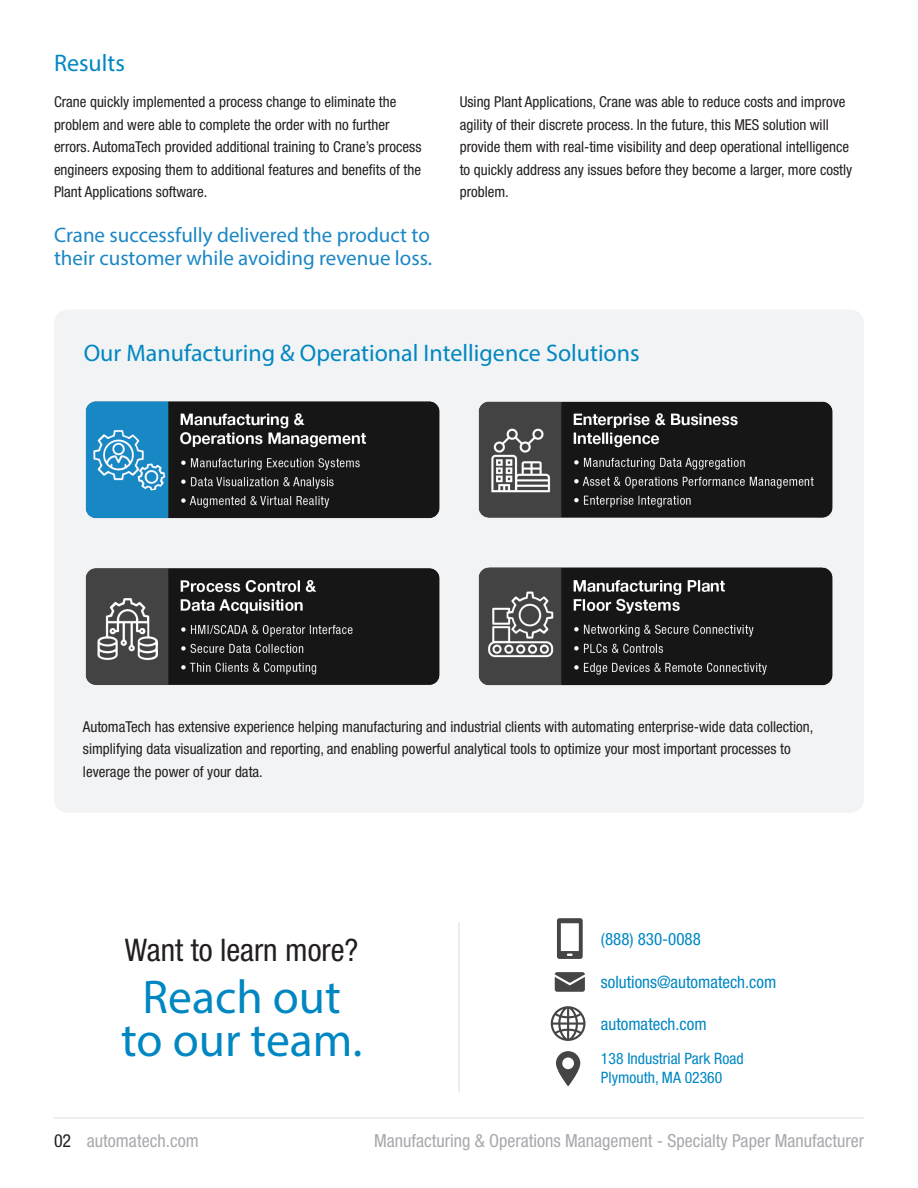
<style>
.page{position:relative;width:918px;height:1188px;background:#fff}
.page>*{position:absolute;margin:0;border:0;box-sizing:border-box;transform-origin:0 0}
.t1{font:47.55px "Myriad Pro";color:#0087c2}
.t2{font:condensed 31.2px "Helvetica Neue LT Pro";color:#231f20}
.t3{font:24px "Myriad Pro";color:#0087c2}
.t4{font:21px/22.5px "Myriad Pro";color:#1b87c4}
.t5{font:condensed 18px "Helvetica Neue LT Pro";color:#a8a9ad}
.t6{font:condensed 18px "Helvetica Neue LT Pro";color:#231f20}
.t7{font:condensed 16.95px "Helvetica Neue LT Pro";color:#0087c2}
.t8{font:condensed 15.75px "Helvetica Neue LT Pro";color:#0087c2}
.t9{font:condensed 15px/22.5px "Helvetica Neue LT Pro";color:#231f20}
</style>
<div class="page">
<div style="left:54px;top:310px;width:810px;height:503px;background:#f2f3f4;border-radius:14px"></div>
<hr style="left:54px;top:1117px;width:810px;height:2px;background:#e8e8e8">
<svg style="left:555px;top:972px;width:30px;height:20px"></svg>
<svg style="left:557px;top:918px;width:26px;height:41px"></svg>
<svg style="left:551px;top:1006px;width:34px;height:35px"></svg>
<svg style="left:556px;top:1051px;width:24px;height:35px"></svg>
<hr style="left:458px;top:922px;width:2px;height:170px;background:#e8e8e8">
<img style="left:85px;top:401px;width:355px;height:118px">
<img style="left:478px;top:401px;width:355px;height:117px">
<img style="left:85px;top:568px;width:355px;height:117px">
<img style="left:478px;top:567px;width:355px;height:119px">
<p class="t3" style="left:54px;top:48px;width:72px">Results</p>
<p class="t9" style="left:54px;top:90px;width:369px">Crane quickly implemented a process change to eliminate the problem and were able to complete the order with no further errors. AutomaTech provided additional training to Crane’s process engineers exposing them to additional features and benefits of the Plant Applications software.</p>
<p class="t4" style="left:54px;top:223px;width:380px">Crane successfully delivered the product to their customer while avoiding revenue loss.</p>
<p class="t9" style="left:460px;top:90px;width:394px">Using Plant Applications, Crane was able to reduce costs and improve agility of their discrete process. In the future, this MES solution will provide them with real-time visibility and deep operational intelligence to quickly address any issues before they become a larger, more costly problem.</p>
<p class="t3" style="left:84px;top:338px;width:557px">Our Manufacturing &amp; Operational Intelligence Solutions</p>
<p class="t9" style="left:83px;top:715px;width:732px">AutomaTech has extensive experience helping manufacturing and industrial clients with automating enterprise-wide data collection, simplifying data visualization and reporting, and enabling powerful analytical tools to optimize your most important processes to leverage the power of your data.</p>
<p class="t2" style="left:125px;top:932px;width:235px">Want to learn more?</p>
<p class="t1" style="left:143px;top:967px;width:200px">Reach out</p>
<p class="t1" style="left:121px;top:1011px;width:243px">to our team.</p>
<p class="t7" style="left:601px;top:929px;width:101px">(888) 830-0088</p>
<p class="t7" style="left:601px;top:972px;width:177px">solutions@automatech.com</p>
<p class="t7" style="left:601px;top:1014px;width:107px">automatech.com</p>
<p class="t8" style="left:601px;top:1050px;width:144px">138 Industrial Park Road</p>
<p class="t8" style="left:601px;top:1068px;width:123px">Plymouth, MA 02360</p>
<p class="t6" style="left:54px;top:1130px;width:19px">02</p>
<p class="t5" style="left:87px;top:1130px;width:113px">automatech.com</p>
<p class="t5" style="left:374px;top:1130px;width:491px">Manufacturing &amp; Operations Management - Specialty Paper Manufacturer</p>
</div>
